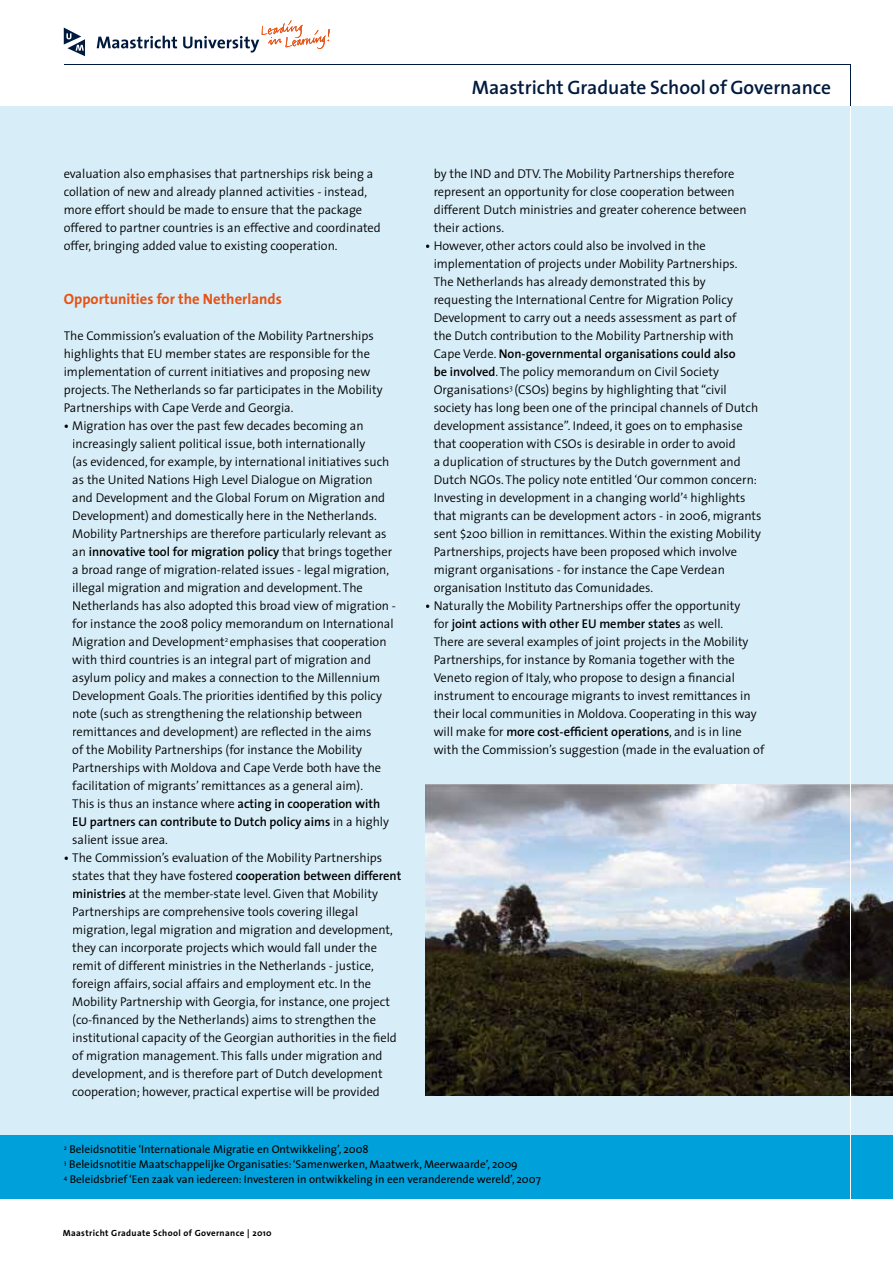
<style>
.page{position:relative;width:893px;height:1263px;background:#fff}
.page>*{position:absolute;margin:0;border:0;box-sizing:border-box;transform-origin:0 0}
.t1{font:600 19.5px "The Sans";color:#001a3d}
.t2{font:700 15px "The Sans";color:#e85113}
.t3{font:300 12.75px/18px "The Sans";color:#000}
.t4{font:11.25px/15px "The Sans";color:#000}
.t5{font:700 9px "The Sans";letter-spacing:.04em;color:#000}
.s1{font-weight:600}
</style>
<div class="page">
<div style="left:0;top:106px;width:893px;height:1029px;background:#d7edf8"></div>
<div style="left:0;top:1135px;width:893px;height:64px;background:#00a1db"></div>
<hr style="left:849px;top:64px;width:1px;height:43px;background:#001a3d">
<hr style="left:64px;top:64px;width:786px;height:1px;background:#001a3d">
<svg style="left:97px;top:36px;width:80px;height:12px"></svg>
<svg style="left:64px;top:28px;width:21px;height:28px"></svg>
<svg style="left:183px;top:20px;width:147px;height:33px"></svg>
<img style="left:425px;top:784px;width:468px;height:311px">
<hr style="left:849px;top:106px;width:1px;height:1093px;background:#fff">
<h1 class="t1" style="left:472px;top:71px;width:361px">Maastricht Graduate School of Governance</h1>
<p class="t3" style="left:64px;top:164px;width:319px">evaluation also emphasises that partnerships risk being a collation of new and already planned activities - instead, more effort should be made to ensure that the package offered to partner countries is an effective and coordinated offer, bringing added value to existing cooperation.</p>
<p class="t2" style="left:64px;top:286px;width:220px">Opportunities for the Netherlands</p>
<p class="t3" style="left:64px;top:326px;width:320px">The Commission’s evaluation of the Mobility Partnerships highlights that EU member states are responsible for the implementation of current initiatives and proposing new projects. The Netherlands so far participates in the Mobility Partnerships with Cape Verde and Georgia.</p>
<p class="t3" style="left:72px;top:416px;width:325px;text-indent:-8px"><span class="s1">•</span> Migration has over the past few decades becoming an increasingly salient political issue, both internationally<br>(as evidenced, for example, by international initiatives such as the United Nations High Level Dialogue on Migration and Development and the Global Forum on Migration and Development) and domestically here in the Netherlands.<br>Mobility Partnerships are therefore particularly relevant as an <span class="s1">innovative tool for migration policy</span> that brings together a broad range of migration-related issues - legal migration, illegal migration and migration and development. The Netherlands has also adopted this broad view of migration - for instance the 2008 policy memorandum on International Migration and Development<sup>2</sup> emphasises that cooperation with third countries is an integral part of migration and asylum policy and makes a connection to the Millennium Development Goals. The priorities identified by this policy note (such as strengthening the relationship between remittances and development) are reflected in the aims<br>of the Mobility Partnerships (for instance the Mobility Partnerships with Moldova and Cape Verde both have the facilitation of migrants’ remittances as a general aim).<br>This is thus an instance where <span class="s1">acting in cooperation with EU partners can contribute to Dutch policy aims</span> in a highly salient issue area.</p>
<p class="t3" style="left:72px;top:848px;width:331px;text-indent:-8px"><span class="s1">•</span> The Commission’s evaluation of the Mobility Partnerships states that they have fostered <span class="s1">cooperation between different ministries</span> at the member-state level. Given that Mobility Partnerships are comprehensive tools covering illegal migration, legal migration and migration and development, they can incorporate projects which would fall under the remit of different ministries in the Netherlands - justice, foreign affairs, social affairs and employment etc. In the Mobility Partnership with Georgia, for instance, one project (co-financed by the Netherlands) aims to strengthen the institutional capacity of the Georgian authorities in the field of migration management. This falls under migration and development, and is therefore part of Dutch development cooperation; however, practical expertise will be provided</p>
<p class="t3" style="left:434px;top:164px;width:315px">by the IND and DTV. The Mobility Partnerships therefore represent an opportunity for close cooperation between different Dutch ministries and greater coherence between their actions.</p>
<p class="t3" style="left:434px;top:236px;width:329px;text-indent:-8px"><span class="s1">•</span> However, other actors could also be involved in the implementation of projects under Mobility Partnerships.<br>The Netherlands has already demonstrated this by requesting the International Centre for Migration Policy Development to carry out a needs assessment as part of<br>the Dutch contribution to the Mobility Partnership with Cape Verde. <span class="s1">Non-governmental organisations could also<br>be involved</span>. The policy memorandum on Civil Society Organisations<sup>3</sup> (CSOs) begins by highlighting that “civil society has long been one of the principal channels of Dutch development assistance”. Indeed, it goes on to emphasise that cooperation with CSOs is desirable in order to avoid<br>a duplication of structures by the Dutch government and Dutch NGOs. The policy note entitled ‘Our common concern:<br>Investing in development in a changing world’<sup>4</sup> highlights that migrants can be development actors - in 2006, migrants sent $200 billion in remittances. Within the existing Mobility Partnerships, projects have been proposed which involve migrant organisations - for instance the Cape Verdean organisation Instituto das Comunidades.</p>
<p class="t3" style="left:434px;top:596px;width:332px;text-indent:-8px"><span class="s1">•</span> Naturally the Mobility Partnerships offer the opportunity<br>for <span class="s1">joint actions with other EU member states</span> as well.<br>There are several examples of joint projects in the Mobility Partnerships, for instance by Romania together with the Veneto region of Italy, who propose to design a financial instrument to encourage migrants to invest remittances in their local communities in Moldova. Cooperating in this way will make for <span class="s1">more cost-efficient operations</span>, and is in line with the Commission’s suggestion (made in the evaluation of</p>
<p class="t4" style="left:64px;top:1142px;width:479px"><sup>2</sup> Beleidsnotitie ‘Internationale Migratie en Ontwikkeling’, 2008<br><sup>3</sup> Beleidsnotitie Maatschappelijke Organisaties: ‘Samenwerken, Maatwerk, Meerwaarde’, 2009<br><sup>4</sup> Beleidsbrief ‘Een zaak van iedereen: Investeren in ontwikkeling in een veranderende wereld’, 2007</p>
<p class="t5" style="left:63px;top:1225px;width:210px">Maastricht Graduate School of Governance | 2010</p>
</div>
